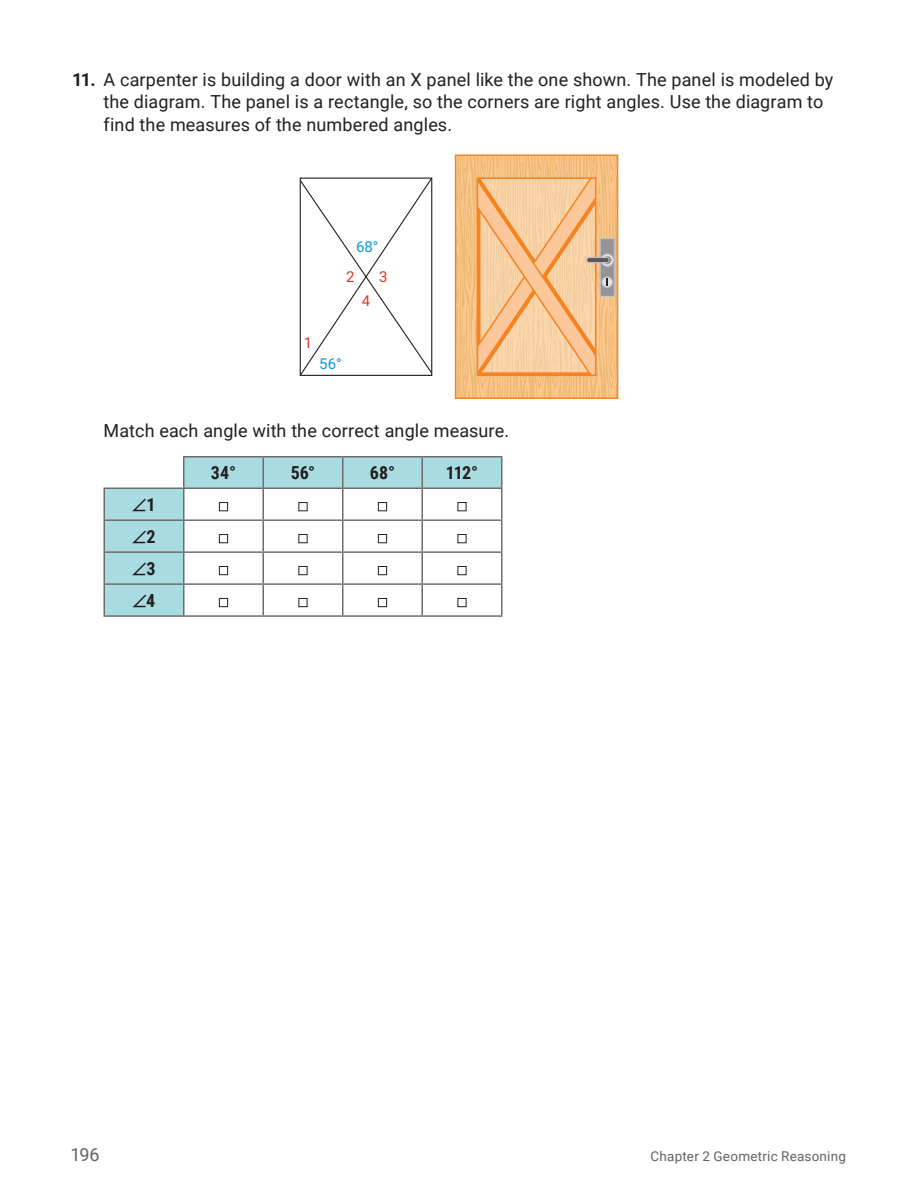
<style>
.page{position:relative;width:918px;height:1188px;background:#fff}
.page>*{position:absolute;margin:0;border:0;box-sizing:border-box;transform-origin:0 0}
.t1{font:18px/22.5px "Roboto";letter-spacing:.01em;color:#231f20}
.t2{font:700 18px/32px "Roboto Condensed";letter-spacing:.01em;color:#231f20;text-align:justify}
.t3{font:18px "Roboto";color:#636366}
.t4{font:15px "Roboto";color:#069edb}
.t5{font:15px "Roboto";color:#d93829}
.t6{font:13.5px "Roboto";letter-spacing:.015em;color:#636366}
.s1{font-weight:700}
</style>
<div class="page">
<svg style="left:104px;top:458px;width:397px;height:157px;background:#b1dee2"></svg>
<svg style="left:184px;top:489px;width:317px;height:126px"></svg>
<hr style="left:183px;top:456px;width:80px;height:2px;background:#6c6d70">
<hr style="left:183px;top:458px;width:1px;height:30px;background:#6c6d70">
<hr style="left:263px;top:456px;width:80px;height:2px;background:#6c6d70">
<hr style="left:262px;top:458px;width:2px;height:30px;background:#6c6d70">
<hr style="left:343px;top:456px;width:79px;height:2px;background:#6c6d70">
<hr style="left:342px;top:458px;width:2px;height:30px;background:#6c6d70">
<hr style="left:422px;top:456px;width:80px;height:2px;background:#6c6d70">
<hr style="left:422px;top:458px;width:1px;height:30px;background:#6c6d70">
<hr style="left:501px;top:458px;width:1px;height:30px;background:#6c6d70">
<hr style="left:104px;top:488px;width:80px;height:1px;background:#6c6d70">
<hr style="left:104px;top:489px;width:1px;height:30px;background:#6c6d70">
<hr style="left:184px;top:488px;width:79px;height:1px;background:#6c6d70">
<hr style="left:183px;top:489px;width:1px;height:30px;background:#6c6d70">
<hr style="left:263px;top:488px;width:80px;height:1px;background:#6c6d70">
<hr style="left:262px;top:489px;width:2px;height:30px;background:#6c6d70">
<hr style="left:343px;top:488px;width:79px;height:1px;background:#6c6d70">
<hr style="left:342px;top:489px;width:2px;height:30px;background:#6c6d70">
<hr style="left:422px;top:488px;width:80px;height:1px;background:#6c6d70">
<hr style="left:422px;top:489px;width:1px;height:30px;background:#6c6d70">
<hr style="left:501px;top:489px;width:1px;height:30px;background:#6c6d70">
<hr style="left:104px;top:519px;width:80px;height:2px;background:#6c6d70">
<hr style="left:104px;top:521px;width:1px;height:30px;background:#6c6d70">
<hr style="left:184px;top:519px;width:79px;height:2px;background:#6c6d70">
<hr style="left:183px;top:521px;width:1px;height:30px;background:#6c6d70">
<hr style="left:263px;top:519px;width:80px;height:2px;background:#6c6d70">
<hr style="left:262px;top:521px;width:2px;height:30px;background:#6c6d70">
<hr style="left:343px;top:519px;width:79px;height:2px;background:#6c6d70">
<hr style="left:342px;top:521px;width:2px;height:30px;background:#6c6d70">
<hr style="left:422px;top:519px;width:80px;height:2px;background:#6c6d70">
<hr style="left:422px;top:521px;width:1px;height:30px;background:#6c6d70">
<hr style="left:501px;top:521px;width:1px;height:30px;background:#6c6d70">
<hr style="left:104px;top:551px;width:80px;height:2px;background:#6c6d70">
<hr style="left:104px;top:553px;width:1px;height:30px;background:#6c6d70">
<hr style="left:184px;top:551px;width:79px;height:2px;background:#6c6d70">
<hr style="left:183px;top:553px;width:1px;height:30px;background:#6c6d70">
<hr style="left:263px;top:551px;width:80px;height:2px;background:#6c6d70">
<hr style="left:262px;top:553px;width:2px;height:30px;background:#6c6d70">
<hr style="left:343px;top:551px;width:79px;height:2px;background:#6c6d70">
<hr style="left:342px;top:553px;width:2px;height:30px;background:#6c6d70">
<hr style="left:422px;top:551px;width:80px;height:2px;background:#6c6d70">
<hr style="left:422px;top:553px;width:1px;height:30px;background:#6c6d70">
<hr style="left:501px;top:553px;width:1px;height:30px;background:#6c6d70">
<hr style="left:104px;top:583px;width:80px;height:2px;background:#6c6d70">
<hr style="left:104px;top:585px;width:1px;height:30px;background:#6c6d70">
<hr style="left:184px;top:583px;width:79px;height:2px;background:#6c6d70">
<hr style="left:183px;top:585px;width:1px;height:30px;background:#6c6d70">
<hr style="left:263px;top:583px;width:80px;height:2px;background:#6c6d70">
<hr style="left:262px;top:585px;width:2px;height:30px;background:#6c6d70">
<hr style="left:343px;top:583px;width:79px;height:2px;background:#6c6d70">
<hr style="left:342px;top:585px;width:2px;height:30px;background:#6c6d70">
<hr style="left:422px;top:583px;width:80px;height:2px;background:#6c6d70">
<hr style="left:422px;top:585px;width:1px;height:30px;background:#6c6d70">
<hr style="left:501px;top:585px;width:1px;height:30px;background:#6c6d70">
<hr style="left:104px;top:615px;width:80px;height:2px;background:#6c6d70">
<hr style="left:184px;top:615px;width:79px;height:2px;background:#6c6d70">
<hr style="left:263px;top:615px;width:80px;height:2px;background:#6c6d70">
<hr style="left:343px;top:615px;width:79px;height:2px;background:#6c6d70">
<hr style="left:422px;top:615px;width:80px;height:2px;background:#6c6d70">
<div style="left:219px;top:502px;width:9px;height:9px;border:1px solid #231f20"></div>
<div style="left:298px;top:502px;width:10px;height:9px;border:1px solid #231f20"></div>
<div style="left:378px;top:502px;width:9px;height:9px;border:1px solid #231f20"></div>
<div style="left:458px;top:502px;width:8px;height:9px;border:1px solid #231f20"></div>
<div style="left:219px;top:534px;width:9px;height:9px;border:1px solid #231f20"></div>
<div style="left:298px;top:534px;width:10px;height:9px;border:1px solid #231f20"></div>
<div style="left:378px;top:534px;width:9px;height:9px;border:1px solid #231f20"></div>
<div style="left:458px;top:534px;width:8px;height:9px;border:1px solid #231f20"></div>
<div style="left:219px;top:566px;width:9px;height:9px;border:1px solid #231f20"></div>
<div style="left:298px;top:566px;width:10px;height:9px;border:1px solid #231f20"></div>
<div style="left:378px;top:566px;width:9px;height:9px;border:1px solid #231f20"></div>
<div style="left:458px;top:566px;width:8px;height:9px;border:1px solid #231f20"></div>
<div style="left:219px;top:598px;width:9px;height:9px;border:1px solid #231f20"></div>
<div style="left:298px;top:598px;width:10px;height:9px;border:1px solid #231f20"></div>
<div style="left:378px;top:598px;width:9px;height:9px;border:1px solid #231f20"></div>
<div style="left:458px;top:598px;width:8px;height:9px;border:1px solid #231f20"></div>
<svg style="left:456px;top:155px;width:162px;height:243px;background:#f4c18b"></svg>
<svg style="left:300px;top:178px;width:132px;height:198px"></svg>
<p class="t1" style="left:104px;top:67px;width:732px;text-indent:-32px"><span class="s1">11.</span> A carpenter is building a door with an X panel like the one shown. The panel is modeled by the diagram. The panel is a rectangle, so the corners are right angles. Use the diagram to find the measures of the numbered angles.</p>
<p class="t4" style="left:356px;top:236px;width:24px">68°</p>
<p class="t5" style="left:346px;top:266px;width:10px">2</p>
<p class="t5" style="left:379px;top:266px;width:10px">3</p>
<p class="t5" style="left:304px;top:332px;width:10px">1</p>
<p class="t4" style="left:319px;top:353px;width:24px">56°</p>
<p class="t5" style="left:362px;top:290px;width:10px">4</p>
<p class="t1" style="left:104px;top:418px;width:407px">Match each angle with the correct angle measure.</p>
<p class="t2" style="left:211px;top:456px;width:27px">34°</p>
<p class="t2" style="left:291px;top:456px;width:26px">56°</p>
<p class="t2" style="left:370px;top:456px;width:27px">68°</p>
<p class="t2" style="left:446px;top:456px;width:34px">112°</p>
<p class="t2" style="left:132px;top:488px;width:25px">≠1 ≠2 ≠3 ≠4</p>
<p class="t3" style="left:71px;top:1142px;width:31px">196</p>
<p class="t6" style="left:650px;top:1147px;width:197px">Chapter 2 Geometric Reasoning</p>
</div>
